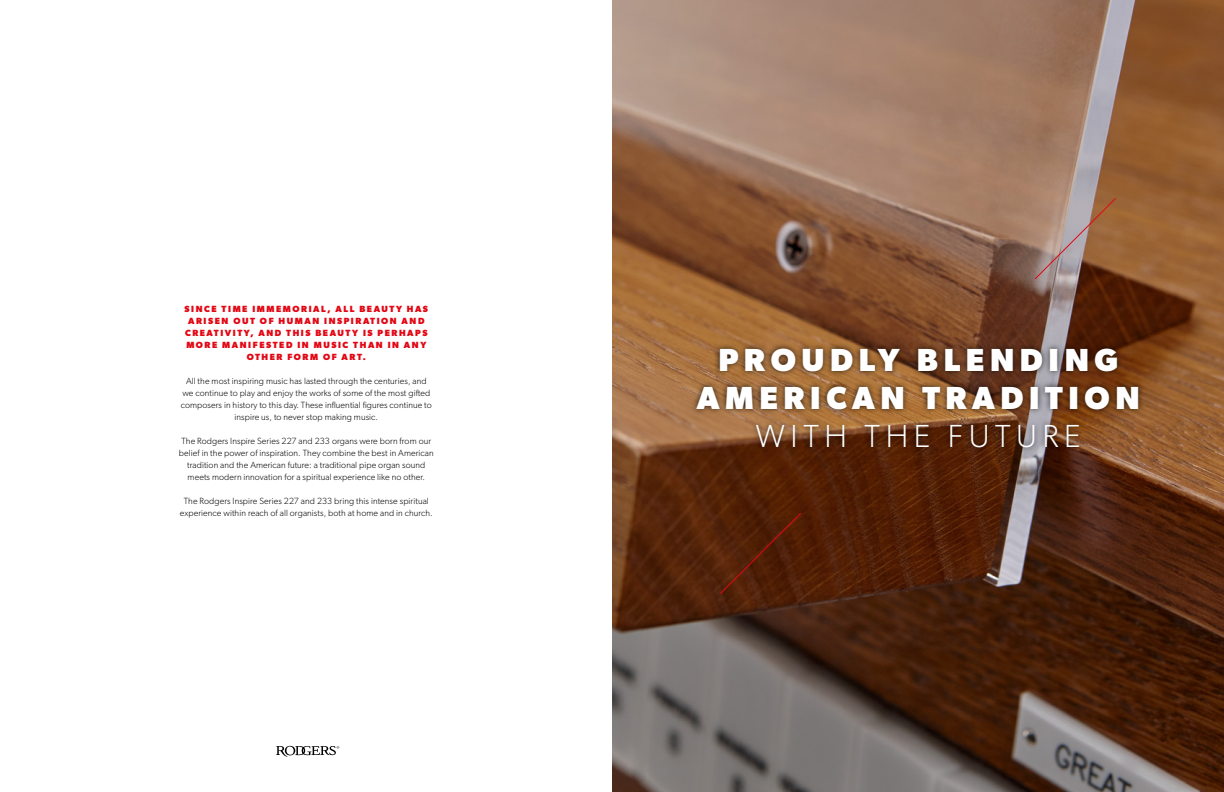
<style>
.page{position:relative;width:1224px;height:792px;background:#fff}
.page>*{position:absolute;margin:0;border:0;box-sizing:border-box;transform-origin:0 0}
.t1{font:700 32px/38px "Gibson";letter-spacing:.175em;color:#fff;text-align:center}
.t2{font:300 32px "Gibson";letter-spacing:.175em;color:#fff}
.t3{font:300 9px/12px "Gibson";letter-spacing:.01em;color:#000;text-align:center}
.t4{font:700 9px/12px "Gibson";letter-spacing:.175em;color:#e30613;text-align:center}
</style>
<div class="page">
<svg style="left:276px;top:746px;width:63px;height:11px"></svg>
<img style="left:612px;top:0;width:612px;height:792px">
<svg style="left:719px;top:197px;width:398px;height:398px;background:#714731"></svg>
<img style="left:682px;top:279px;width:471px;height:234px">
<div style="left:691px;top:343px;width:453px;height:111px;background:#000;opacity:.75"></div>
<p class="t4" style="left:185px;top:303px;width:245px">SINCE TIME IMMEMORIAL, ALL BEAUTY HAS ARISEN OUT OF HUMAN INSPIRATION AND CREATIVITY, AND THIS BEAUTY IS PERHAPS MORE MANIFESTED IN MUSIC THAN IN ANY OTHER FORM OF ART.</p>
<p class="t3" style="left:181px;top:375px;width:253px">All the most inspiring music has lasted through the centuries, and we continue to play and enjoy the works of some of the most gifted composers in history to this day. These influential figures continue to inspire us, to never stop making music.</p>
<p class="t3" style="left:179px;top:435px;width:256px">The Rodgers Inspire Series 227 and 233 organs were born from our belief in the power of inspiration. They combine the best in American tradition and the American future: a traditional pipe organ sound meets modern innovation for a spiritual experience like no other.</p>
<p class="t3" style="left:180px;top:495px;width:255px">The Rodgers Inspire Series 227 and 233 bring this intense spiritual experience within reach of all organists, both at home and in church.</p>
<h1 class="t1" style="left:697px;top:340px;width:444px">PROUDLY BLENDING<br>AMERICAN TRADITION</h1>
<h1 class="t2" style="left:756px;top:417px;width:326px">WITH THE FUTURE</h1>
</div>
